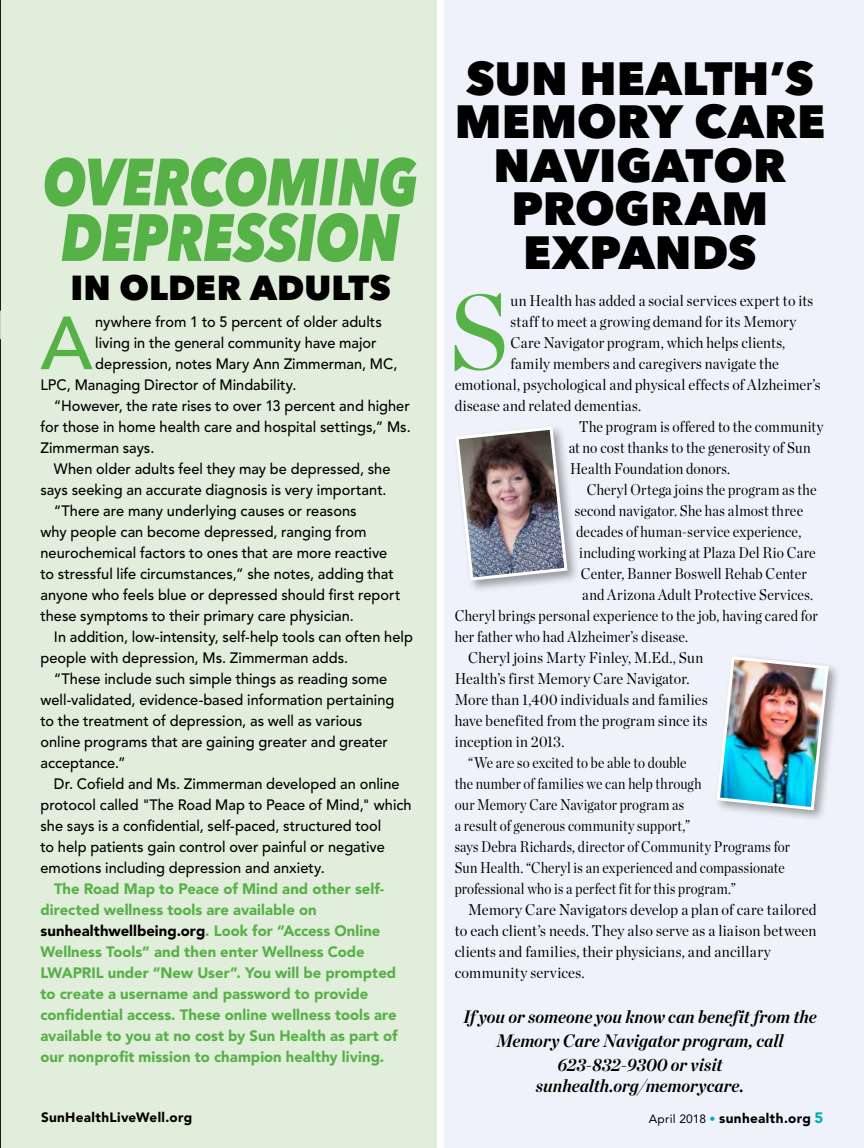
<style>
.page{position:relative;width:864px;height:1148px;background:#fff}
.page>*{position:absolute;margin:0;border:0;box-sizing:border-box;transform-origin:0 0}
.t1{font:105.9px "Chronicle Display";color:#56b146}
.t2{font:500 74.25px "Avenir LT Pro";color:#56b146}
.t3{font:italic 800 66px/55.5px "Avenir Next";letter-spacing:-.01em;color:#56b146;scale:.79 1}
.t4{font:800 46.5px/43.5px "Avenir Next";color:#000;text-align:center}
.t5{font:800 34.65px "Avenir Next";color:#000}
.t6{font:italic 700 18px/24px "Chronicle Display";letter-spacing:.005em;color:#000;text-align:center;scale:.92 1}
.t7{font:15.6px "Chronicle Display";letter-spacing:.01em;color:#000;scale:.92 1}
.t8{font:15.6px "Chronicle Display";letter-spacing:.01em;color:#000;scale:.89 1}
.t9{font:15.6px "Chronicle Display";letter-spacing:.01em;color:#000;scale:.86 1}
.t10{font:15.6px "Chronicle Display";letter-spacing:.01em;color:#000;scale:.94 1}
.t11{font:500 15px "Avenir LT Pro";color:#000}
.t12{font:900 15px/21px "Avenir LT Pro";color:#56b146}
.t13{font:900 13.5px "Avenir LT Pro";letter-spacing:.025em;color:#000}
.s1{color:#000}
.s2{font-weight:400;font-size:12px}
.s3{font-weight:400;font-size:12px;color:#00afb7}
.s4{font-size:15px;color:#00afb7}
</style>
<div class="page">
<div style="left:444px;top:0;width:420px;height:1148px;background:#eff2fa"></div>
<div style="left:714px;top:653px;width:127px;height:169px;background:#000;opacity:.36"></div>
<img style="left:715px;top:654px;width:115px;height:158px">
<div style="left:453px;top:423px;width:127px;height:170px;background:#000;opacity:.36"></div>
<img style="left:454px;top:425px;width:115px;height:157px">
<div style="left:0;top:0;width:436px;height:1148px;background:#e1eedc"></div>
<hr style="left:0;top:0;width:1px;height:1148px;background:#000">
<svg style="left:0;top:310px;width:1px;height:29px"></svg>
<h3 class="t3" style="left:43px;top:154px;width:477px">OVERCOMING<br>DEPRESSION</h3>
<h3 class="t5" style="left:70px;top:266px;width:322px">IN OLDER ADULTS</h3>
<h2 class="t2" style="left:40px;top:299px;width:54px">A</h2>
<p class="t11" style="left:95px;top:313px;width:288px">nywhere from 1 to 5 percent of older adults</p>
<p class="t11" style="left:95px;top:334px;width:283px">living in the general community have major</p>
<p class="t11" style="left:95px;top:355px;width:304px">depression, notes Mary Ann Zimmerman, MC,</p>
<p class="t11" style="left:40px;top:376px;width:257px">LPC, Managing Director of Mindability.</p>
<p class="t11" style="left:54px;top:397px;width:357px">“However, the rate rises to over 13 percent and higher</p>
<p class="t11" style="left:40px;top:418px;width:372px">for those in home health care and hospital settings,” Ms.</p>
<p class="t11" style="left:40px;top:439px;width:115px">Zimmerman says.</p>
<p class="t11" style="left:54px;top:460px;width:338px">When older adults feel they may be depressed, she</p>
<p class="t11" style="left:40px;top:481px;width:348px">says seeking an accurate diagnosis is very important.</p>
<p class="t11" style="left:54px;top:502px;width:304px">“There are many underlying causes or reasons</p>
<p class="t11" style="left:40px;top:523px;width:327px">why people can become depressed, ranging from</p>
<p class="t11" style="left:40px;top:544px;width:348px">neurochemical factors to ones that are more reactive</p>
<p class="t11" style="left:40px;top:565px;width:355px">to stressful life circumstances,” she notes, adding that</p>
<p class="t11" style="left:40px;top:586px;width:361px">anyone who feels blue or depressed should first report</p>
<p class="t11" style="left:40px;top:607px;width:315px">these symptoms to their primary care physician.</p>
<p class="t11" style="left:54px;top:628px;width:360px">In addition, low-intensity, self-help tools can often help</p>
<p class="t11" style="left:40px;top:649px;width:309px">people with depression, Ms. Zimmerman adds.</p>
<p class="t11" style="left:54px;top:670px;width:335px">“These include such simple things as reading some</p>
<p class="t11" style="left:40px;top:691px;width:355px">well-validated, evidence-based information pertaining</p>
<p class="t11" style="left:40px;top:712px;width:323px">to the treatment of depression, as well as various</p>
<p class="t11" style="left:40px;top:733px;width:349px">online programs that are gaining greater and greater</p>
<p class="t11" style="left:40px;top:754px;width:87px">acceptance.”</p>
<p class="t11" style="left:54px;top:775px;width:347px">Dr. Cofield and Ms. Zimmerman developed an online</p>
<p class="t11" style="left:40px;top:796px;width:373px">protocol called "The Road Map to Peace of Mind," which</p>
<p class="t11" style="left:40px;top:817px;width:342px">she says is a confidential, self-paced, structured tool</p>
<p class="t11" style="left:40px;top:838px;width:346px">to help patients gain control over painful or negative</p>
<p class="t11" style="left:40px;top:859px;width:286px">emotions including depression and anxiety.</p>
<p class="t12" style="left:40px;top:878px;width:359px;text-indent:14px">The Road Map to Peace of Mind and other self&shy;directed wellness tools are available on <span class="s1">sunhealthwellbeing.org</span>. Look for “Access Online Wellness Tools” and then enter Wellness Code LWAPRIL under “New User”. You will be prompted to create a username and password to provide confidential access. These online wellness tools are available to you at no cost by Sun Health as part of our nonprofit mission to champion healthy living.</p>
<h3 class="t4" style="left:455px;top:56px;width:372px">SUN HEALTH’S<br>MEMORY CARE<br>NAVIGATOR<br>PROGRAM<br>EXPANDS</h3>
<h1 class="t1" style="left:449px;top:251px;width:62px">S</h1>
<p class="t7" style="left:511px;top:289px;width:331px">un Health has added a social services expert to its</p>
<p class="t7" style="left:511px;top:310px;width:312px">staff to meet a growing demand for its Memory</p>
<p class="t7" style="left:511px;top:331px;width:300px">Care Navigator program, which helps clients,</p>
<p class="t7" style="left:511px;top:352px;width:293px">family members and caregivers navigate the</p>
<p class="t7" style="left:455px;top:373px;width:399px">emotional, psychological and physical effects of Alzheimer’s</p>
<p class="t7" style="left:455px;top:394px;width:204px">disease and related dementias.</p>
<p class="t8" style="left:579px;top:415px;width:276px">The program is offered to the community</p>
<p class="t8" style="left:569px;top:436px;width:273px">at no cost thanks to the generosity of Sun</p>
<p class="t8" style="left:570px;top:457px;width:181px">Health Foundation donors.</p>
<p class="t8" style="left:587px;top:478px;width:260px">Cheryl Ortega joins the program as the</p>
<p class="t8" style="left:575px;top:499px;width:258px">second navigator. She has almost three</p>
<p class="t8" style="left:576px;top:520px;width:255px">decades of human-service experience,</p>
<p class="t8" style="left:579px;top:541px;width:267px">including working at Plaza Del Rio Care</p>
<p class="t8" style="left:581px;top:562px;width:256px">Center, Banner Boswell Rehab Center</p>
<p class="t8" style="left:582px;top:583px;width:261px">and Arizona Adult Protective Services.</p>
<p class="t8" style="left:455px;top:604px;width:409px">Cheryl brings personal experience to the job, having cared for</p>
<p class="t8" style="left:455px;top:625px;width:264px">her father who had Alzheimer’s disease.</p>
<p class="t7" style="left:468px;top:646px;width:257px">Cheryl joins Marty Finley, M.Ed., Sun</p>
<p class="t7" style="left:455px;top:667px;width:257px">Health’s first Memory Care Navigator.</p>
<p class="t7" style="left:455px;top:688px;width:277px">More than 1,400 individuals and families</p>
<p class="t7" style="left:455px;top:709px;width:276px">have benefited from the program since its</p>
<p class="t7" style="left:455px;top:730px;width:121px">inception in 2013.</p>
<p class="t9" style="left:468px;top:751px;width:255px">“We are so excited to be able to double</p>
<p class="t9" style="left:455px;top:772px;width:289px">the number of families we can help through</p>
<p class="t9" style="left:455px;top:793px;width:268px">our Memory Care Navigator program as</p>
<p class="t9" style="left:455px;top:814px;width:275px">a result of generous community support,”</p>
<p class="t9" style="left:455px;top:835px;width:391px">says Debra Richards, director of Community Programs for</p>
<p class="t9" style="left:455px;top:856px;width:386px">Sun Health. “Cheryl is an experienced and compassionate</p>
<p class="t9" style="left:455px;top:877px;width:329px">professional who is a perfect fit for this program.”</p>
<p class="t10" style="left:468px;top:898px;width:372px">Memory Care Navigators develop a plan of care tailored</p>
<p class="t10" style="left:455px;top:919px;width:387px">to each client’s needs. They also serve as a liaison between</p>
<p class="t10" style="left:455px;top:940px;width:338px">clients and families, their physicians, and ancillary</p>
<p class="t10" style="left:455px;top:961px;width:140px">community services.</p>
<p class="t6" style="left:463px;top:1003px;width:386px">If you or someone you know can benefit from the<br>Memory Care Navigator program, call<br>623-832-9300 or visit</p>
<p class="t6" style="left:536px;top:1072px;width:228px">sunhealth.org/memorycare.</p>
<p class="t13" style="left:41px;top:1109px;width:153px">SunHealthLiveWell.org</p>
<p class="t13" style="left:649px;top:1110px;width:176px"><span class="s2">April 2018</span> <span class="s3">•</span> sunhealth.org <span class="s4">5</span></p>
</div>
